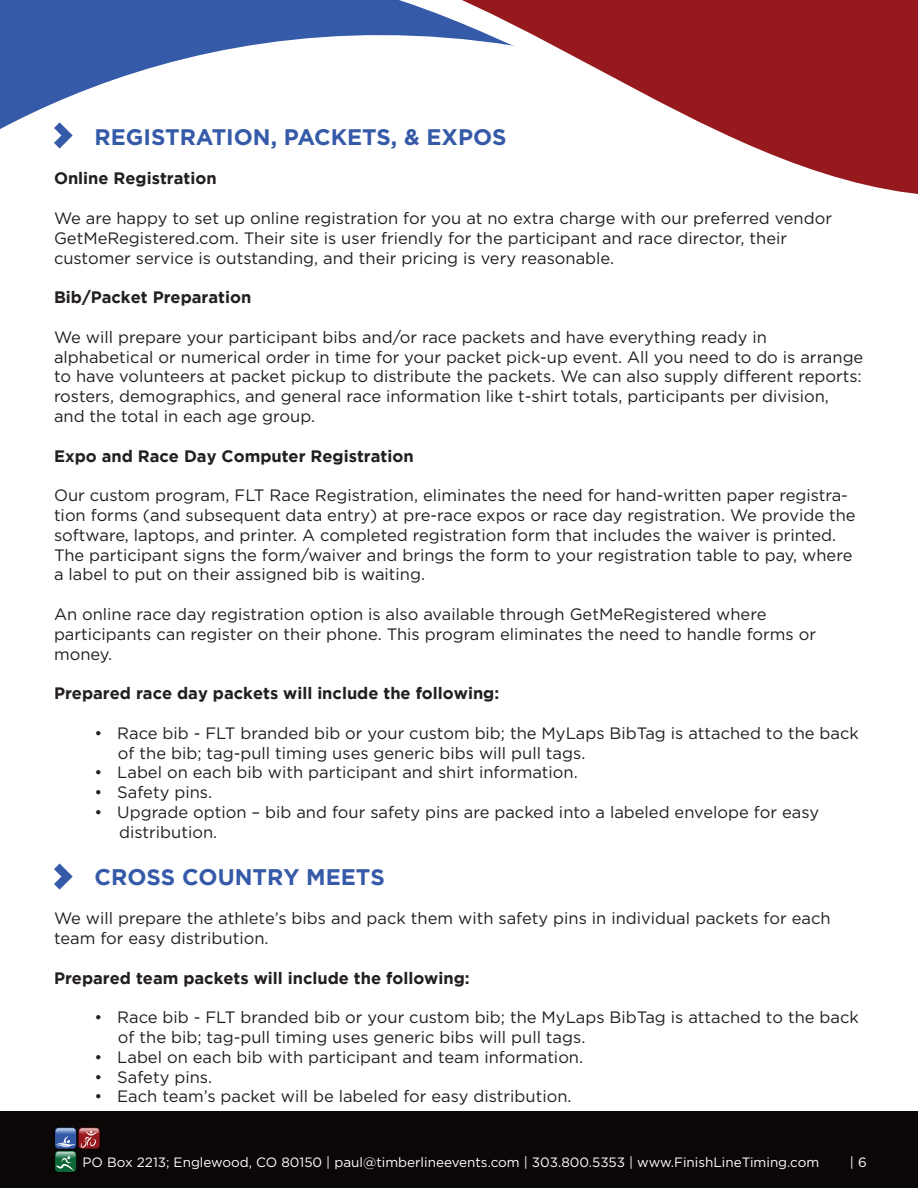
<style>
.page{position:relative;width:918px;height:1188px;background:#fff}
.page>*{position:absolute;margin:0;border:0;box-sizing:border-box;transform-origin:0 0}
.t1{font:700 22.5px "Gotham";color:#355aa8}
.t2{font:700 22.5px "Gotham";color:#355aa8}
.t3{font:16.5px/19.8px "Gotham";color:#231f20}
.t4{font:700 16.5px "Gotham";color:#231f20}
.t5{font:13.5px "Gotham";color:#fff}
</style>
<div class="page">
<svg style="left:0;top:0;width:918px;height:194px"></svg>
<div style="left:0;top:1111px;width:918px;height:77px;background:#0b0706"></div>
<svg style="left:54px;top:1151px;width:23px;height:22px"></svg>
<svg style="left:55px;top:1151px;width:21px;height:21px"></svg>
<img style="left:56px;top:1152px;width:20px;height:19px">
<svg style="left:56px;top:1156px;width:18px;height:15px"></svg>
<svg style="left:54px;top:1127px;width:23px;height:23px"></svg>
<svg style="left:55px;top:1128px;width:21px;height:21px"></svg>
<img style="left:56px;top:1128px;width:20px;height:2px">
<svg style="left:78px;top:1127px;width:23px;height:23px"></svg>
<div style="left:79px;top:1128px;width:21px;height:21px;background:#5c1112;border-radius:3px"></div>
<img style="left:79px;top:1128px;width:20px;height:20px">
<svg style="left:56px;top:1130px;width:42px;height:18px"></svg>
<svg style="left:54px;top:122px;width:19px;height:26px"></svg>
<svg style="left:54px;top:864px;width:19px;height:26px"></svg>
<h1 class="t1" style="left:94px;top:122px;width:413px">REGISTRATION, PACKETS, &amp; EXPOS</h1>
<p class="t4" style="left:54px;top:169px;width:164px">Online Registration</p>
<p class="t3" style="left:54px;top:208px;width:780px">We are happy to set up online registration for you at no extra charge with our preferred vendor<br>GetMeRegistered.com. Their site is user friendly for the participant and race director, their customer service is outstanding, and their pricing is very reasonable.</p>
<p class="t4" style="left:54px;top:288px;width:199px">Bib/Packet Preparation</p>
<p class="t3" style="left:54px;top:327px;width:811px">We will prepare your participant bibs and/or race packets and have everything ready in alphabetical or numerical order in time for your packet pick-up event. All you need to do is arrange to have volunteers at packet pickup to distribute the packets. We can also supply different reports: rosters, demographics, and general race information like t-shirt totals, participants per division, and the total in each age group.</p>
<p class="t4" style="left:54px;top:446px;width:361px">Expo and Race Day Computer Registration</p>
<p class="t3" style="left:54px;top:485px;width:803px">Our custom program, FLT Race Registration, eliminates the need for hand-written paper registra&shy;tion forms (and subsequent data entry) at pre-race expos or race day registration. We provide the software, laptops, and printer. A completed registration form that includes the waiver is printed.<br>The participant signs the form/waiver and brings the form to your registration table to pay, where a label to put on their assigned bib is waiting.</p>
<p class="t3" style="left:54px;top:604px;width:764px">An online race day registration option is also available through GetMeRegistered where participants can register on their phone. This program eliminates the need to handle forms or money.</p>
<p class="t4" style="left:54px;top:684px;width:447px">Prepared race day packets will include the following:</p>
<p class="t3" style="left:118px;top:723px;width:742px;text-indent:-23px">• Race bib - FLT branded bib or your custom bib; the MyLaps BibTag is attached to the back of the bib; tag-pull timing uses generic bibs will pull tags.</p>
<p class="t3" style="left:95px;top:762px;width:485px">• Label on each bib with participant and shirt information.</p>
<p class="t3" style="left:95px;top:782px;width:119px">• Safety pins.</p>
<p class="t3" style="left:119px;top:802px;width:701px;text-indent:-25px">• Upgrade option – bib and four safety pins are packed into a labeled envelope for easy distribution.</p>
<h1 class="t2" style="left:94px;top:864px;width:292px">CROSS COUNTRY MEETS</h1>
<p class="t3" style="left:54px;top:908px;width:778px">We will prepare the athlete’s bibs and pack them with safety pins in individual packets for each team for easy distribution.</p>
<p class="t4" style="left:54px;top:968px;width:417px">Prepared team packets will include the following:</p>
<p class="t3" style="left:118px;top:1007px;width:742px;text-indent:-23px">• Race bib - FLT branded bib or your custom bib; the MyLaps BibTag is attached to the back of the bib; tag-pull timing uses generic bibs will pull tags.</p>
<p class="t3" style="left:95px;top:1047px;width:490px">• Label on each bib with participant and team information.</p>
<p class="t3" style="left:95px;top:1067px;width:119px">• Safety pins.</p>
<p class="t3" style="left:95px;top:1086px;width:479px">• Each team’s packet will be labeled for easy distribution.</p>
<p class="t5" style="left:83px;top:1154px;width:738px">PO Box 2213; Englewood, CO 80150 | paul@timberlineevents.com | 303.800.5353 | www.FinishLineTiming.com</p>
<p class="t5" style="left:850px;top:1154px;width:18px">| 6</p>
</div>
